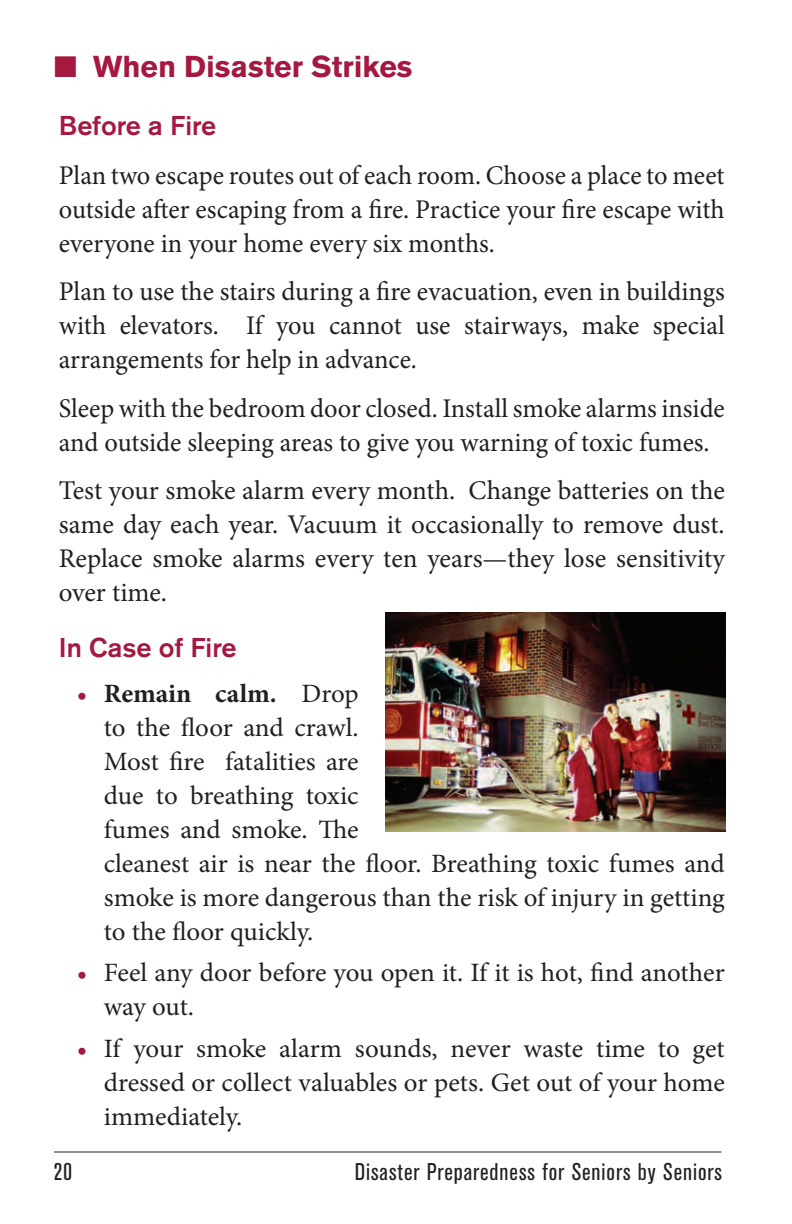
<style>
.page{position:relative;width:792px;height:1224px;background:#fff}
.page>*{position:absolute;margin:0;border:0;box-sizing:border-box;transform-origin:0 0}
.t1{font:700 30px "Akzidenz Grotesk BE";color:#a5183f}
.t2{font:27px/34px "Minion Pro";color:#231f20;text-align:justify}
.t3{font:500 27px "Akzidenz Grotesk BE";color:#a5183f}
.t4{font:26.4px/34px "Minion Pro";letter-spacing:-.005em;color:#231f20}
.t5{font:condensed 24px "Akzidenz Grotesk BE";letter-spacing:.04em;color:#231f20}
.t6{font:500 condensed 24px "Akzidenz Grotesk BE";color:#231f20}
.s1{color:#a5183f}
.s2{font-weight:700}
</style>
<div class="page">
<hr style="left:54px;top:1152px;width:667px;height:1px;background:#231f20">
<img style="left:386px;top:612px;width:339px;height:219px">
<p class="t1" style="left:54px;top:49px;width:360px">■ When Disaster Strikes</p>
<p class="t3" style="left:59px;top:109px;width:159px">Before a Fire</p>
<p class="t2" style="left:59px;top:158px;width:667px">Plan two escape routes out of each room. Choose a place to meet outside after escaping from a fire. Practice your fire escape with everyone in your home every six months.</p>
<p class="t2" style="left:59px;top:275px;width:668px">Plan to use the stairs during a fire evacuation, even in buildings with elevators. If you cannot use stairways, make special arrangements for help in advance.</p>
<p class="t2" style="left:59px;top:391px;width:668px">Sleep with the bedroom door closed. Install smoke alarms inside and outside sleeping areas to give you warning of toxic fumes.</p>
<p class="t2" style="left:59px;top:474px;width:668px">Test your smoke alarm every month. Change batteries on the same day each year. Vacuum it occasionally to remove dust.<br>Replace smoke alarms every ten years—they lose sensitivity over time.</p>
<p class="t3" style="left:59px;top:631px;width:179px">In Case of Fire</p>
<p class="t4" style="left:104px;top:677px;width:623px;text-indent:-27px"><span class="s1">•</span> <span class="s2">Remain calm.</span> Drop<br>to the floor and crawl.<br>Most fire fatalities are<br>due to breathing toxic<br>fumes and smoke. The<br>cleanest air is near the floor. Breathing toxic fumes and smoke is more dangerous than the risk of injury in getting to the floor quickly.</p>
<p class="t4" style="left:104px;top:956px;width:622px;text-indent:-27px"><span class="s1">•</span> Feel any door before you open it. If it is hot, find another way out.</p>
<p class="t4" style="left:104px;top:1031px;width:623px;text-align:justify;text-indent:-27px"><span class="s1">•</span> If your smoke alarm sounds, never waste time to get dressed or collect valuables or pets. Get out of your home immediately.</p>
<p class="t6" style="left:54px;top:1158px;width:19px">20</p>
<p class="t5" style="left:355px;top:1158px;width:369px">Disaster Preparedness for Seniors by Seniors</p>
</div>
